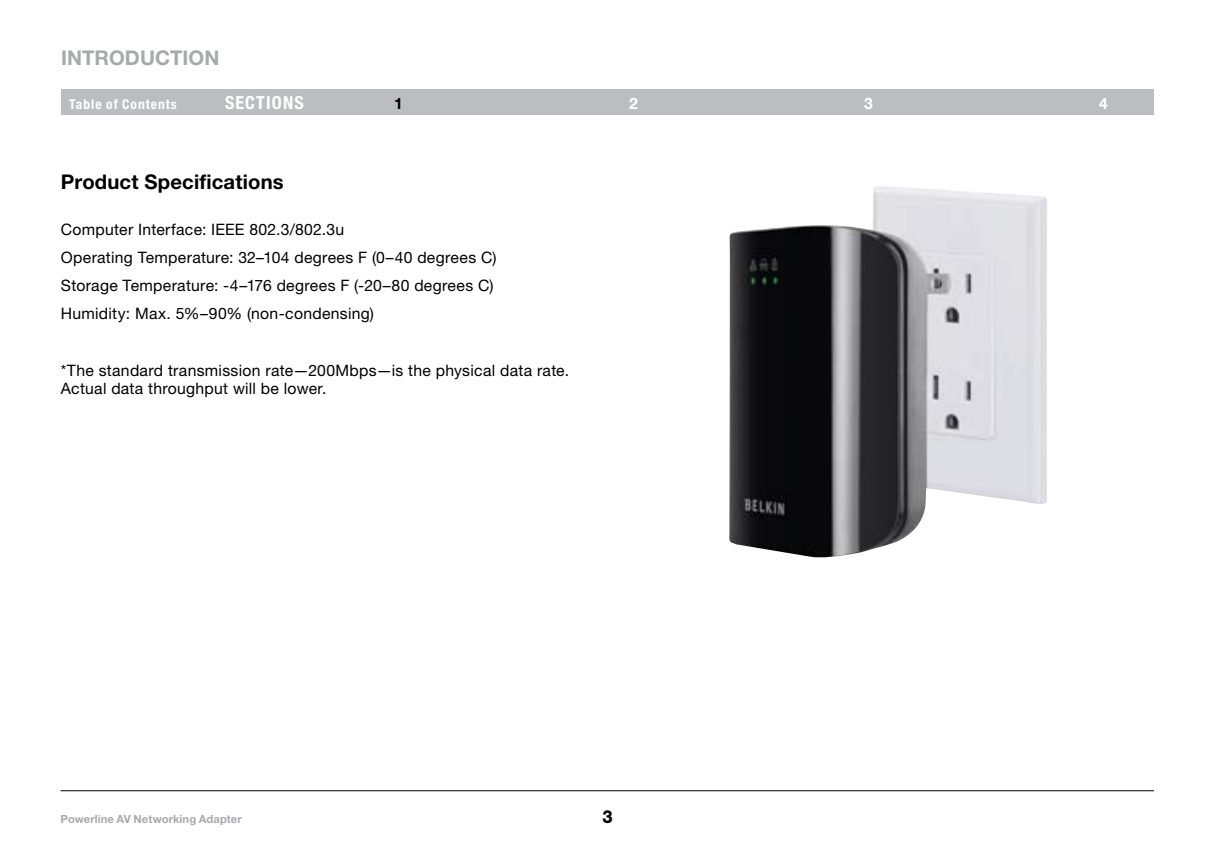
<style>
.page{position:relative;width:1215px;height:851px;background:#fff}
.page>*{position:absolute;margin:0;border:0;box-sizing:border-box;transform-origin:0 0}
.t1{font:700 20.25px "Helvetica Neue LT Pro";letter-spacing:.01em;color:#000}
.t2{font:700 20.25px "Helvetica Neue LT Pro";letter-spacing:.005em;color:#a7a9ac}
.t3{font:700 condensed 18px "Helvetica Neue LT Pro";letter-spacing:.065em;color:#fff}
.t4{font:800 18px "Helvetica Neue LT Pro";color:#000;scale:.9 1}
.t5{font:15.75px/28.1px "Helvetica Neue LT Pro";letter-spacing:.02em;color:#000}
.t6{font:700 15.75px "Helvetica Neue LT Pro";color:#fff}
.t7{font:700 15.75px "Helvetica Neue LT Pro";color:#000}
.t8{font:700 condensed 13.5px "Helvetica Neue LT Pro";color:#fff}
.t9{font:700 11.25px "Helvetica Neue LT Pro";letter-spacing:.005em;color:#a7a9ac}
</style>
<div class="page">
<hr style="left:61px;top:790px;width:1093px;height:1px;background:#000">
<div style="left:61px;top:89px;width:1093px;height:26px;background:#bcbdc0"></div>
<img style="left:729px;top:186px;width:318px;height:372px">
<p class="t2" style="left:61px;top:45px;width:92px">Introducti</p>
<p class="t2" style="left:189px;top:45px;width:29px">on</p>
<p class="t8" style="left:69px;top:96px;width:109px">Table of Contents</p>
<p class="t3" style="left:225px;top:92px;width:80px">sections</p>
<p class="t7" style="left:394px;top:93px;width:10px">1</p>
<p class="t6" style="left:629px;top:93px;width:10px">2</p>
<p class="t6" style="left:864px;top:93px;width:10px">3</p>
<p class="t6" style="left:1099px;top:93px;width:10px">4</p>
<p class="t1" style="left:61px;top:169px;width:224px">Product Specifications</p>
<p class="t5" style="left:61px;top:215px;width:437px">Computer Interface: IEEE 802.3/802.3u<br>Operating Temperature: 32–104 degrees F (0–40 degrees C)<br>Storage Temperature: -4–176 degrees F (-20–80 degrees C)<br>Humidity: Max. 5%–90% (non-condensing)</p>
<p class="t5" style="left:61px;top:360px;width:510px;line-height:18px">*The standard transmission rate—200Mbps—is the physical data rate.<br>Actual data throughput will be lower.</p>
<p class="t9" style="left:61px;top:811px;width:183px">Powerline AV Networking Adapter</p>
<p class="t4" style="left:603px;top:805px;width:13px">3</p>
</div>
